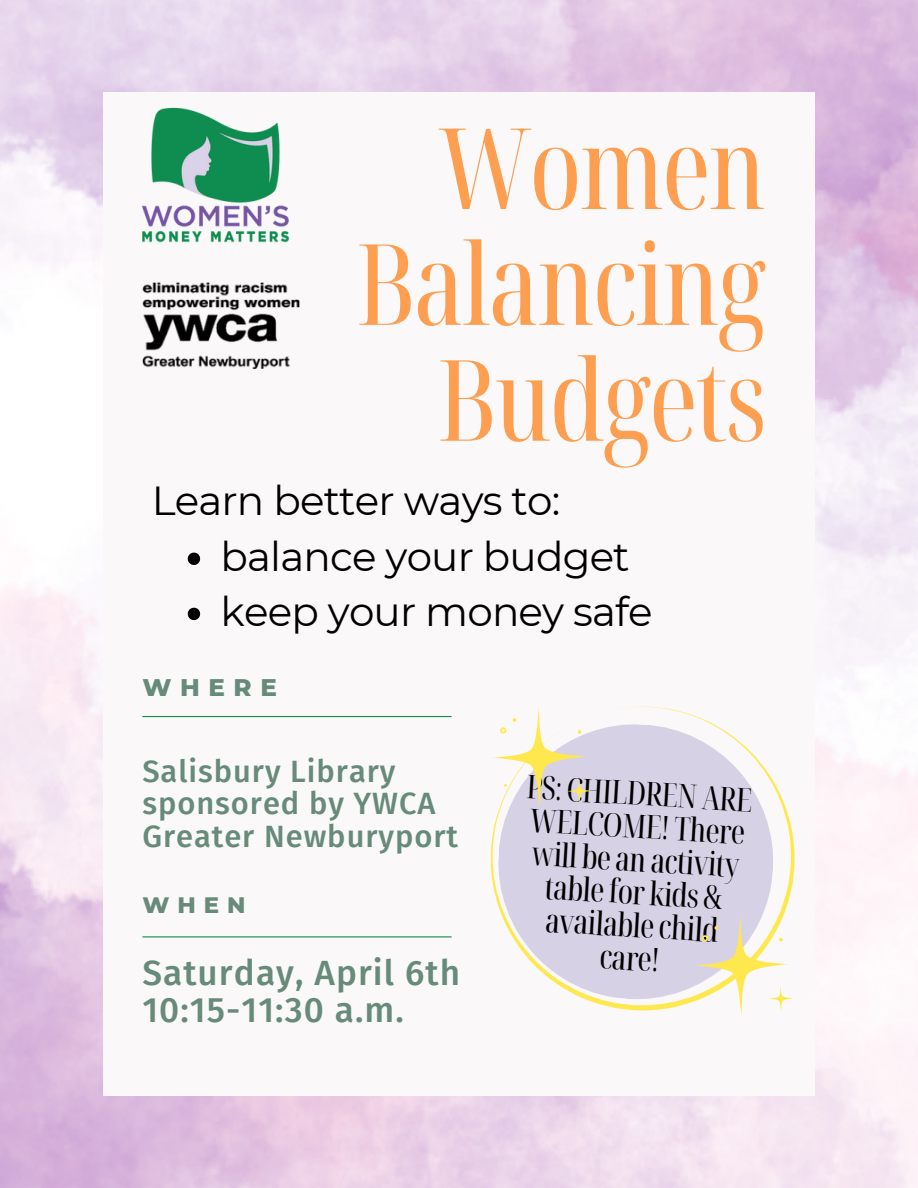
<style>
.page{position:relative;width:918px;height:1188px;background:#fff}
.page>*{position:absolute;margin:0;border:0;box-sizing:border-box;transform-origin:0 0}
.t1{font:extra-condensed 112.5px/115.8px "Noto Serif Display";letter-spacing:-.02em;color:#fd9e50;text-align:right}
.t2{font:40.5px "Montserrat";letter-spacing:-.02em;color:#000}
.t3{font:500 35.1px/36.9px "Fira Sans";letter-spacing:.03em;color:#678b7a}
.t4{font:extra-condensed 32.55px/33px "Noto Serif Display";color:#000;text-align:center}
.t5{font:500 30.9px/32.7px "Fira Sans";letter-spacing:.03em;color:#678b7a}
.t6{font:800 24.6px "Montserrat";letter-spacing:.35em;color:#678b7a}
.t7{font:800 22.8px "Montserrat";color:#678b7a}
</style>
<div class="page">
<div style="left:103px;top:92px;width:712px;height:1004px;background:#faf8f8"></div>
<hr style="left:142px;top:716px;width:310px;height:1px;background:#118c4f">
<hr style="left:142px;top:936px;width:310px;height:1px;background:#118c4f">
<img style="left:142px;top:283px;width:158px;height:85px">
<svg style="left:491px;top:706px;width:303px;height:305px;fill:#d7d1e6"></svg>
<svg style="left:693px;top:911px;width:101px;height:106px"></svg>
<img style="left:142px;top:107px;width:148px;height:136px">
<svg style="left:188px;top:553px;width:12px;height:12px"></svg>
<svg style="left:188px;top:608px;width:12px;height:12px"></svg>
<p class="t1" style="left:356px;top:107px;width:411px">Women<br>Balancing<br>Budgets</p>
<h4 class="t2" style="left:152px;top:476px;width:410px">Learn better ways to:</h4>
<h5 class="t2" style="left:221px;top:531px;width:411px">balance your budget</h5>
<p class="t2" style="left:221px;top:587px;width:434px">keep your money safe</p>
<p class="t6" style="left:142px;top:672px;width:136px">WHERE</p>
<p class="t5" style="left:142px;top:755px;width:317px">Salisbury Library sponsored by YWCA<br>Greater Newburyport</p>
<h1 class="t7" style="left:142px;top:891px;width:105px">WHEN</h1>
<p class="t3" style="left:142px;top:955px;width:319px">Saturday, April 6th<br>10:15-11:30 a.m.</p>
<h2 class="t4" style="left:528px;top:770px;width:227px;rotate:3deg">PS: CHILDRENARE<br>WELCOME! There will be an activity table for kids&amp; available child care!</h2>
</div>
